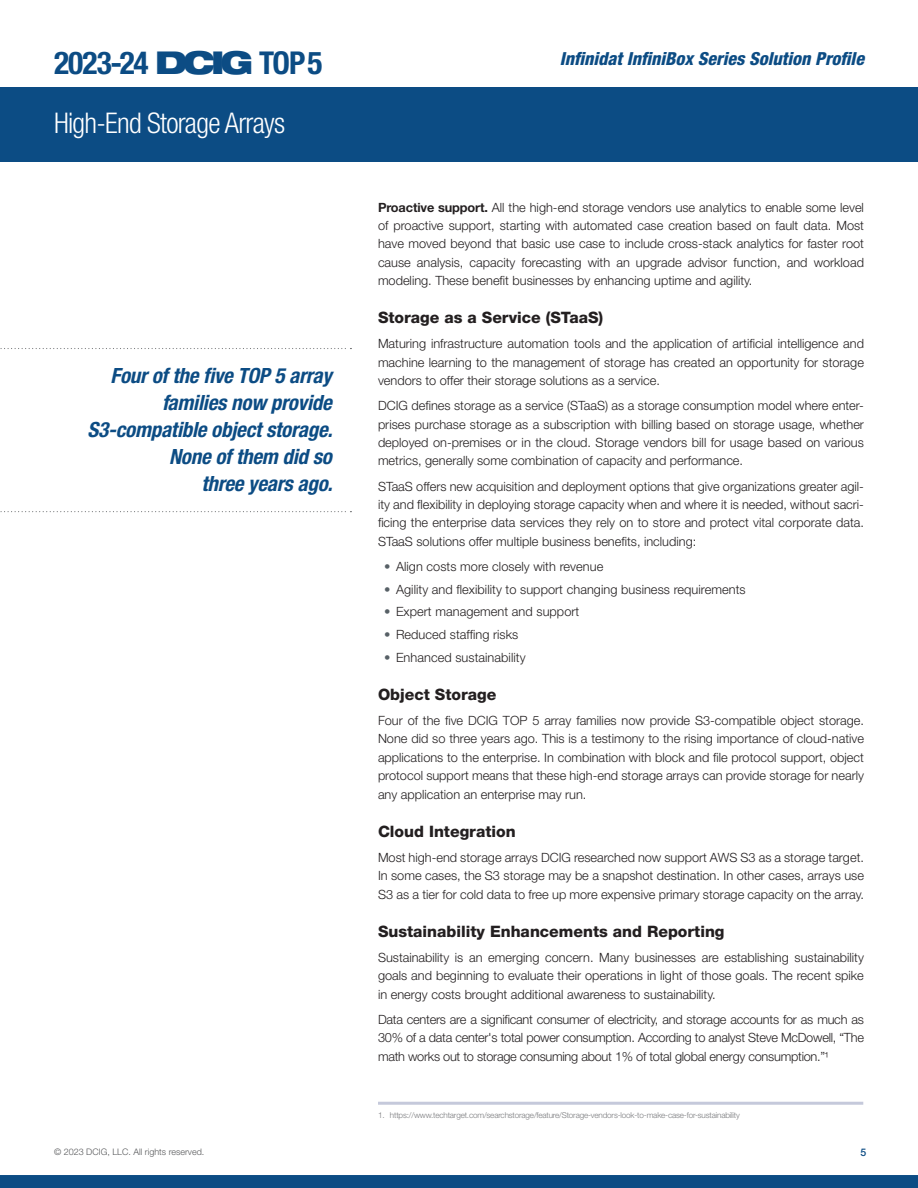
<style>
.page{position:relative;width:918px;height:1188px;background:#fff}
.page>*{position:absolute;margin:0;border:0;box-sizing:border-box;transform-origin:0 0}
.t1{font:700 condensed 31.5px "Helvetica Neue LT Std";letter-spacing:-.03em;color:#0c4c84}
.t2{font:300 condensed 28.5px "Helvetica Neue LT Std";letter-spacing:-.025em;color:#fff}
.Pull_quote{font:italic 700 condensed 21px/27px "Helvetica Neue LT Std";letter-spacing:-.01em;color:#0c4c84;text-align:right}
.t3{font:italic 800 condensed 18px "Helvetica Neue LT Std";color:#0c4c84}
.Subhead___Small{font:800 15.75px "Helvetica Neue LT Std";color:#231f20}
.t4{font:300 12.75px/18.3px "Helvetica Neue LT Std";color:#231f20;text-align:justify}
.t5{font:500 10.5px "Helvetica Neue LT Std";color:#0c4c84}
.t6{font:300 9px "Helvetica Neue LT Std";color:#58595b}
.Footnotes_-_FIRST_wi{font:300 8.1px "Helvetica Neue LT Std";letter-spacing:-.02em;color:#797a7d}
.s1{font-weight:900;font-stretch:expanded}
.s2{font-weight:700}
.s3{color:#576066}
</style>
<div class="page">
<div style="left:0;top:1175px;width:918px;height:13px;background:#0c4c84"></div>
<svg style="left:0;top:348px;width:351px;height:1px"></svg>
<svg style="left:0;top:511px;width:351px;height:1px"></svg>
<hr style="left:378px;top:1102px;width:485px;height:3px;background:#c5c9db">
<div style="left:0;top:88px;width:918px;height:74px;background:#0c4c84"></div>
<h1 class="t1" style="left:54px;top:44px;width:270px">2023-24 <span class="s1">DCIG</span> TOP 5</h1>
<h2 class="t2" style="left:54px;top:107px;width:233px">High-End Storage Arrays</h2>
<p class="Pull_quote" style="left:88px;top:362px;width:247px">Four of the five TOP 5 array families now provide<br>S3-compatible object storage.<br>None of them did so<br>three years ago.</p>
<h3 class="t3" style="left:560px;top:47px;width:306px">Infinidat InfiniBox Series Solution Profile</h3>
<p class="t4" style="left:378px;top:198px;width:488px"><span class="s2">Proactive support.</span> All the high-end storage vendors use analytics to enable some level of proactive support, starting with automated case creation based on fault data. Most have moved beyond that basic use case to include cross-stack analytics for faster root cause analysis, capacity forecasting with an upgrade advisor function, and workload modeling. These benefit businesses by enhancing uptime and agility.</p>
<p class="Subhead___Small" style="left:378px;top:308px;width:227px">Storage as a Service (STaaS)</p>
<p class="t4" style="left:378px;top:335px;width:488px">Maturing infrastructure automation tools and the application of artificial intelligence and machine learning to the management of storage has created an opportunity for storage vendors to offer their storage solutions as a service.</p>
<p class="t4" style="left:378px;top:396px;width:487px">DCIG defines storage as a service (STaaS) as a storage consumption model where enter&shy;prises purchase storage as a subscription with billing based on storage usage, whether deployed on-premises or in the cloud. Storage vendors bill for usage based on various metrics, generally some combination of capacity and performance.</p>
<p class="t4" style="left:378px;top:477px;width:488px">STaaS offers new acquisition and deployment options that give organizations greater agil&shy;ity and flexibility in deploying storage capacity when and where it is needed, without sacri&shy;ficing the enterprise data services they rely on to store and protect vital corporate data.<br>STaaS solutions offer multiple business benefits, including:</p>
<p class="t4" style="left:384px;top:557px;width:221px"><span class="s3">•</span> Align costs more closely with revenue</p>
<p class="t4" style="left:384px;top:580px;width:363px"><span class="s3">•</span> Agility and flexibility to support changing business requirements</p>
<p class="t4" style="left:384px;top:602px;width:197px"><span class="s3">•</span> Expert management and support</p>
<p class="t4" style="left:384px;top:625px;width:136px"><span class="s3">•</span> Reduced staffing risks</p>
<p class="t4" style="left:384px;top:648px;width:143px"><span class="s3">•</span> Enhanced sustainability</p>
<p class="Subhead___Small" style="left:378px;top:685px;width:120px">Object Storage</p>
<p class="t4" style="left:378px;top:711px;width:488px">Four of the five DCIG TOP 5 array families now provide S3-compatible object storage.<br>None did so three years ago. This is a testimony to the rising importance of cloud-native applications to the enterprise. In combination with block and file protocol support, object protocol support means that these high-end storage arrays can provide storage for nearly any application an enterprise may run.</p>
<p class="Subhead___Small" style="left:378px;top:822px;width:139px">Cloud Integration</p>
<p class="t4" style="left:378px;top:848px;width:488px">Most high-end storage arrays DCIG researched now support AWS S3 as a storage target.<br>In some cases, the S3 storage may be a snapshot destination. In other cases, arrays use S3 as a tier for cold data to free up more expensive primary storage capacity on the array.</p>
<p class="Subhead___Small" style="left:378px;top:922px;width:348px">Sustainability Enhancements and Reporting</p>
<p class="t4" style="left:378px;top:948px;width:487px">Sustainability is an emerging concern. Many businesses are establishing sustainability goals and beginning to evaluate their operations in light of those goals. The recent spike in energy costs brought additional awareness to sustainability.</p>
<p class="t4" style="left:378px;top:1010px;width:487px">Data centers are a significant consumer of electricity, and storage accounts for as much as 30% of a data center's total power consumption. According to analyst Steve McDowell, “The math works out to storage consuming about 1% of total global energy consumption.”¹</p>
<p class="Footnotes_-_FIRST_wi" style="left:378px;top:1110px;width:363px">1. https://www.techtarget.com/searchstorage/feature/Storage-vendors-look-to-make-case-for-sustainability</p>
<p class="t6" style="left:54px;top:1147px;width:152px">© 2023 DCIG, LLC. All rights reserved.</p>
<p class="t5" style="left:860px;top:1146px;width:7px">5</p>
</div>
